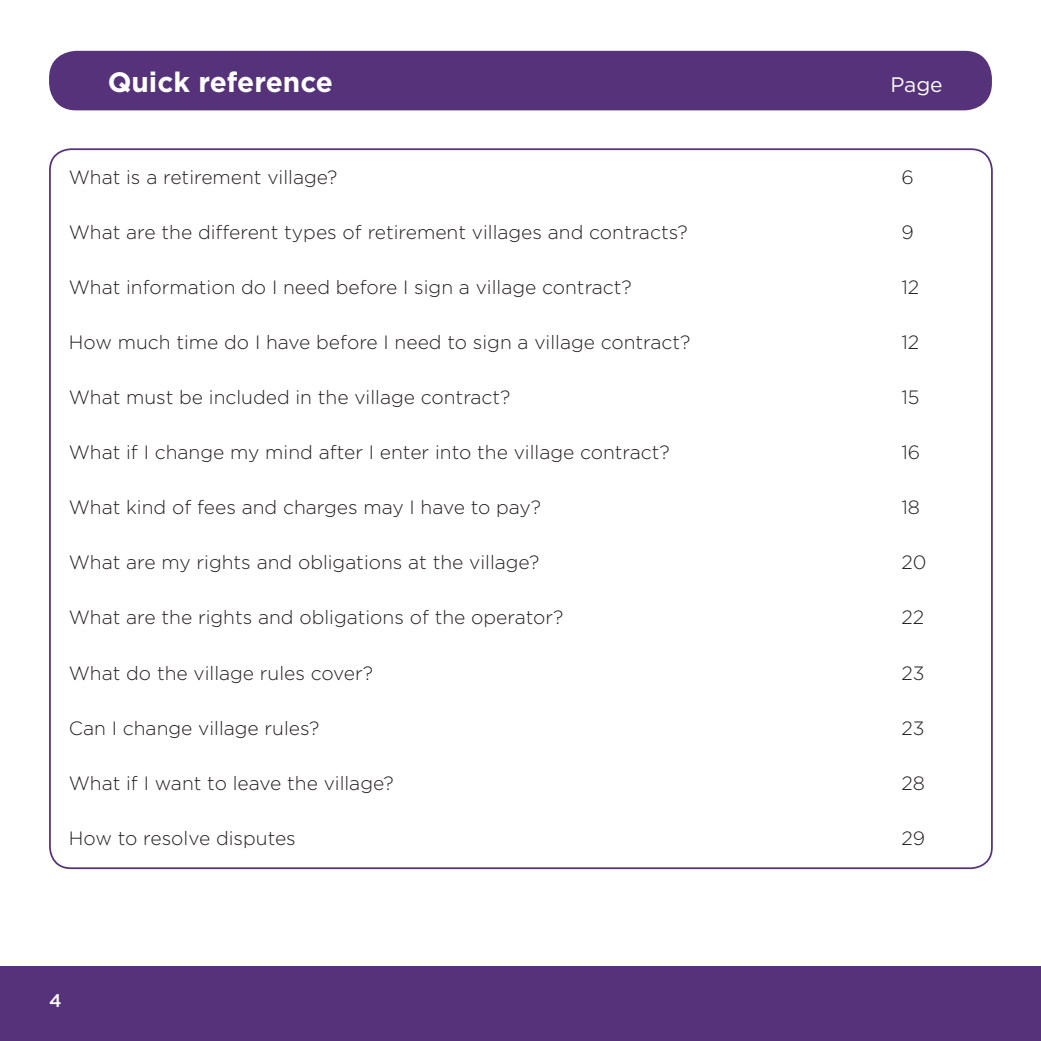
<style>
.page{position:relative;width:1041px;height:1041px;background:#fff}
.page>*{position:absolute;margin:0;border:0;box-sizing:border-box;transform-origin:0 0}
.t1{font:700 28px "Gotham";color:#fff}
.t2{font:21px "Gotham";color:#fff}
.t3{font:300 19.25px "Gotham";color:#231f20}
.t4{font:500 18.38px "Gotham";color:#fff}
</style>
<div class="page">
<div style="left:0;top:966px;width:1041px;height:75px;background:#553279"></div>
<div style="left:50px;top:52px;width:941px;height:57px;background:#553279;border-radius:26px"></div>
<div style="left:49px;top:51px;width:943px;height:59px;border:2px solid #553279;border-radius:26px"></div>
<h1 class="t1" style="left:108px;top:70px;width:227px">Quick reference</h1>
<p class="t2" style="left:890px;top:75px;width:54px">Page</p>
<p class="t3" style="left:69px;top:168px;width:270px">What is a retirement village?</p>
<p class="t3" style="left:901px;top:168px;width:14px">6</p>
<p class="t3" style="left:69px;top:223px;width:620px">What are the different types of retirement villages and contracts?</p>
<p class="t3" style="left:901px;top:223px;width:14px">9</p>
<p class="t3" style="left:69px;top:278px;width:564px">What information do I need before I sign a village contract?</p>
<p class="t3" style="left:901px;top:278px;width:19px">12</p>
<p class="t3" style="left:69px;top:333px;width:623px">How much time do I have before I need to sign a village contract?</p>
<p class="t3" style="left:901px;top:333px;width:19px">12</p>
<p class="t3" style="left:69px;top:388px;width:443px">What must be included in the village contract?</p>
<p class="t3" style="left:901px;top:388px;width:20px">15</p>
<p class="t3" style="left:69px;top:444px;width:602px">What if I change my mind after I enter into the village contract?</p>
<p class="t3" style="left:901px;top:444px;width:20px">16</p>
<p class="t3" style="left:69px;top:499px;width:473px">What kind of fees and charges may I have to pay?</p>
<p class="t3" style="left:901px;top:499px;width:20px">18</p>
<p class="t3" style="left:69px;top:554px;width:472px">What are my rights and obligations at the village?</p>
<p class="t3" style="left:901px;top:554px;width:27px">20</p>
<p class="t3" style="left:69px;top:609px;width:496px">What are the rights and obligations of the operator?</p>
<p class="t3" style="left:901px;top:609px;width:24px">22</p>
<p class="t3" style="left:69px;top:664px;width:306px">What do the village rules cover?</p>
<p class="t3" style="left:901px;top:664px;width:25px">23</p>
<p class="t3" style="left:69px;top:719px;width:252px">Can I change village rules?</p>
<p class="t3" style="left:901px;top:719px;width:25px">23</p>
<p class="t3" style="left:69px;top:774px;width:326px">What if I want to leave the village?</p>
<p class="t3" style="left:901px;top:774px;width:25px">28</p>
<p class="t3" style="left:69px;top:829px;width:228px">How to resolve disputes</p>
<p class="t3" style="left:901px;top:829px;width:25px">29</p>
<p class="t4" style="left:49px;top:992px;width:14px">4</p>
</div>
